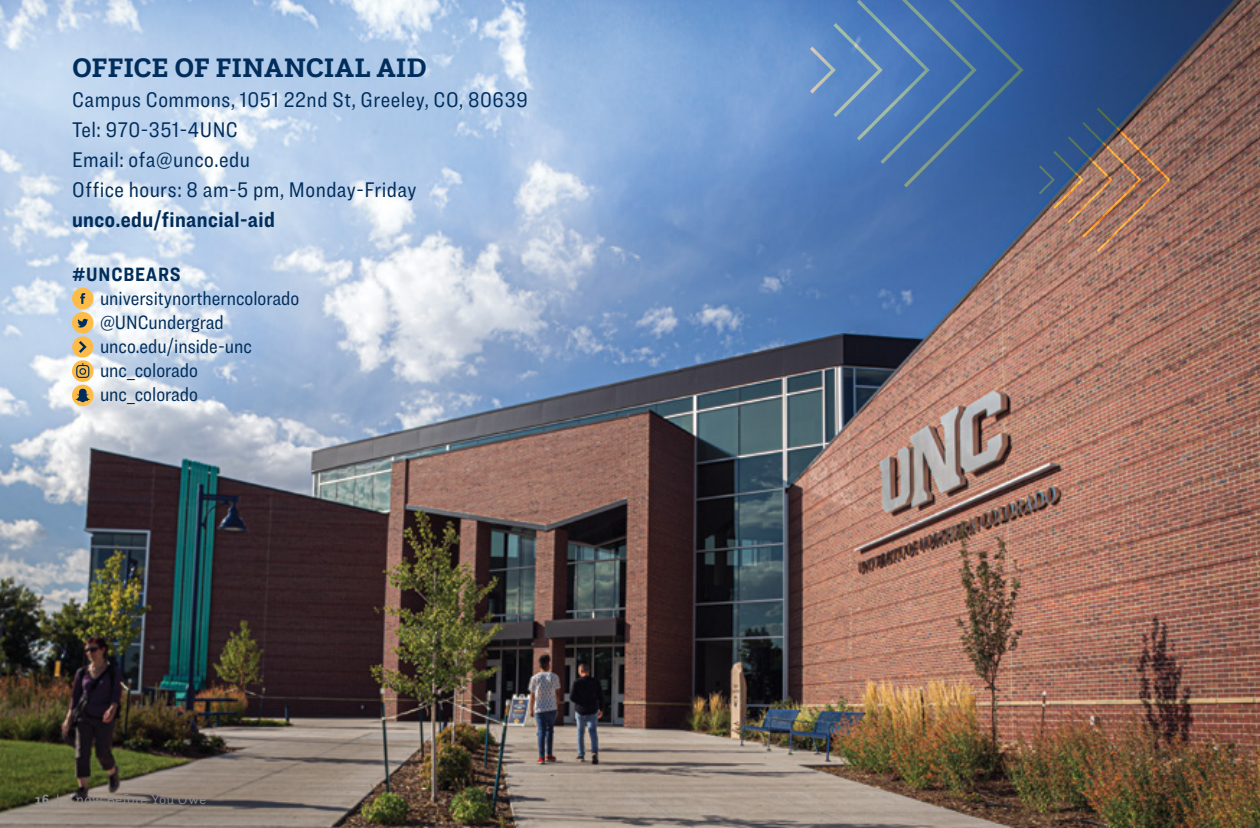
<style>
.page{position:relative;width:1260px;height:828px;background:#fff}
.page>*{position:absolute;margin:0;border:0;box-sizing:border-box;transform-origin:0 0}
.t1{font:700 28px "Questa Slab";letter-spacing:-.005em;color:#002d5b}
.t2{font:22px/30px "Ringside Condensed";letter-spacing:.02em;color:#002d5b}
.t3{font:700 22px "Ringside Condensed";letter-spacing:.02em;color:#002d5b}
.t4{font:20px/24px "Ringside Condensed";color:#002d5b}
.t5{font:700 20px "Ringside Condensed";letter-spacing:.04em;color:#002d5b}
.t6{font:300 14px "Questa Slab";letter-spacing:.02em;color:#8a8a8d}
.s1{font-weight:700}
</style>
<div class="page">
<img style="left:0;top:0;width:1260px;height:828px">
<div style="left:72px;top:288px;width:22px;height:21px;background:#fdbc47;border-radius:50%"></div>
<svg style="left:80px;top:293px;width:5px;height:11px"></svg>
<div style="left:72px;top:312px;width:22px;height:22px;background:#fdbc47;border-radius:50%"></div>
<svg style="left:77px;top:319px;width:11px;height:9px"></svg>
<svg style="left:72px;top:360px;width:22px;height:22px"></svg>
<svg style="left:76px;top:363px;width:13px;height:15px"></svg>
<div style="left:72px;top:385px;width:22px;height:21px;background:#fdbc47;border-radius:50%"></div>
<svg style="left:76px;top:389px;width:14px;height:13px"></svg>
<div style="left:72px;top:336px;width:21px;height:22px;background:#fdbc47;border-radius:50%"></div>
<svg style="left:79px;top:341px;width:8px;height:12px"></svg>
<svg style="left:810px;top:0;width:214px;height:187px;background:#4974af"></svg>
<img style="left:1039px;top:108px;width:131px;height:144px">
<p class="t1" style="left:72px;top:50px;width:357px">OFFICE OF FINANCIAL AID</p>
<p class="t2" style="left:72px;top:85px;width:457px">Campus Commons, 1051 22nd St, Greeley, CO, 80639<br>Tel: 970-351-4UNC<br>Email: ofa@unco.edu<br>Office hours: 8 am-5 pm, Monday-Friday</p>
<p class="t3" style="left:72px;top:204px;width:204px">unco.edu/financial-aid</p>
<p class="t5" style="left:72px;top:260px;width:110px">#UNCBEARS</p>
<p class="t4" style="left:100px;top:286px;width:201px">universitynortherncolorado @UNCundergrad unco.edu/inside-unc unc_colorado unc_colorado</p>
<p class="t6" style="left:35px;top:791px;width:173px"><span class="s1">16</span> | Know Before You Owe</p>
</div>
